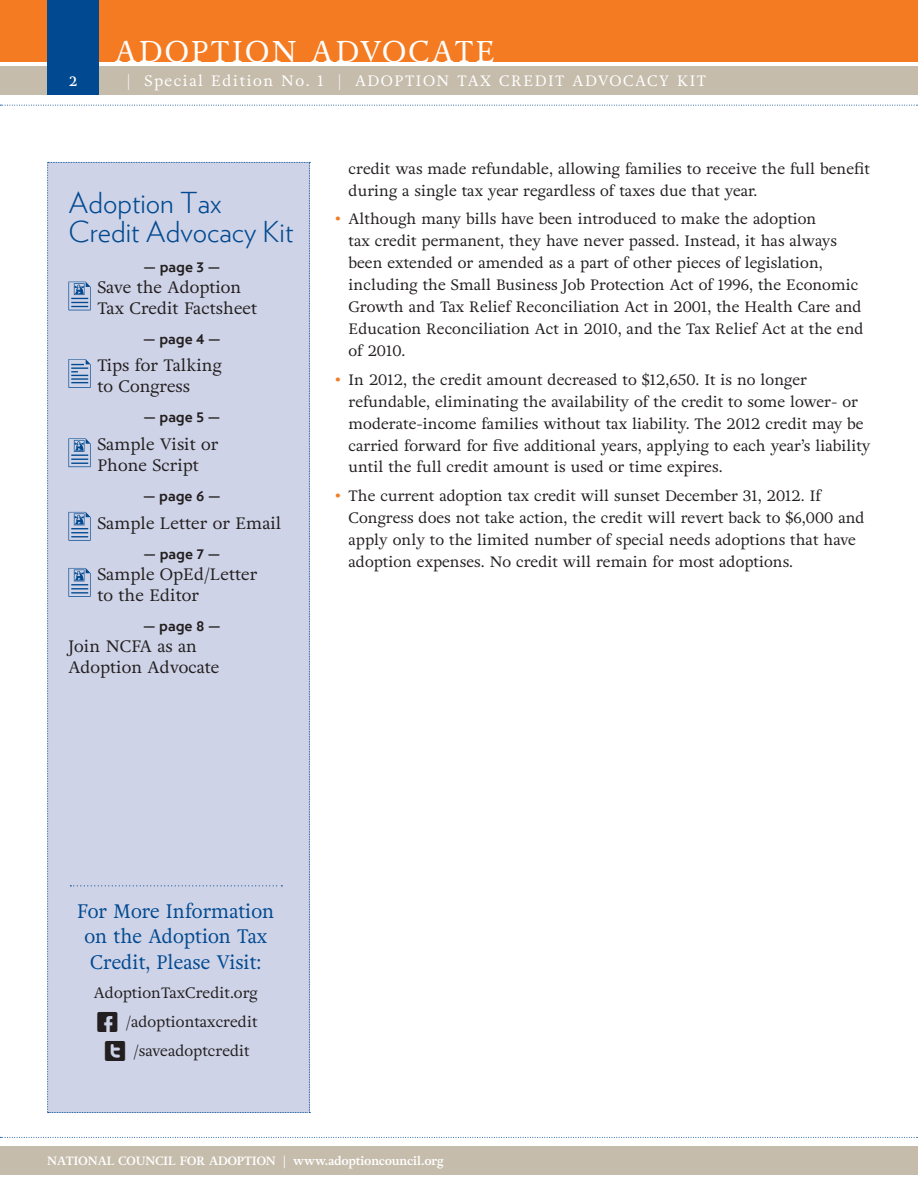
<style>
.page{position:relative;width:918px;height:1188px;background:#fff}
.page>*{position:absolute;margin:0;border:0;box-sizing:border-box;transform-origin:0 0}
.t1{font:30px "Adriane Text";letter-spacing:.07em;color:#fff}
.About_the_Author_Hea{font:300 28.8px/28.8px "Verlag";color:#014990}
.About_the_Author_Hea-2{font:19.5px/25.5px "Adriane Text";color:#014990;text-align:center;scale:.95 1}
.About_the_Author_Tex{font:700 16.65px "Verlag";color:#231f20}
.Body_Text{font:16.5px/21px "Adriane Text";color:#231f20}
.Body_Text-2{font:15px/21.9px "Adriane Text";color:#231f20}
.t2{font:15px "Adriane Text";letter-spacing:.1em;color:#fff}
.t3{font:700 13.5px "Adriane Text";color:#fff}
.t4{font:700 12px "Adriane Text";color:#fff}
.s1{font-family:"Verlag";color:#f47b21}
.s2{font-family:"Modern Pictograms";font-size:33px}
</style>
<div class="page">
<div style="left:0;top:0;width:918px;height:62px;background:#f47b21"></div>
<div style="left:0;top:66px;width:918px;height:29px;background:#c5bcab"></div>
<div style="left:0;top:1146px;width:918px;height:28px;background:#c5bcab"></div>
<svg style="left:0;top:105px;width:918px;height:1px"></svg>
<div style="left:47px;top:0;width:52px;height:94px;background:#014990"></div>
<svg style="left:0;top:1137px;width:918px;height:1px"></svg>
<div style="left:47px;top:162px;width:263px;height:951px;background:#ced3e7"></div>
<p class="t3" style="left:69px;top:73px;width:10px">2</p>
<h1 class="t1" style="left:115px;top:33px;width:382px">ADOPTION ADVOCATE</h1>
<p class="t2" style="left:128px;top:72px;width:580px">| Special Edition No. 1 | ADOPTION TAX CREDIT ADVOCACY KIT</p>
<p class="About_the_Author_Hea" style="left:68px;top:186px;width:227px">Adoption Tax<br>Credit Advocacy Kit</p>
<p class="About_the_Author_Tex" style="left:144px;top:253px;width:78px">— page 3 —</p>
<p class="Body_Text" style="left:97px;top:277px;width:161px">Save the Adoption<br>Tax Credit Factsheet</p>
<p class="About_the_Author_Tex" style="left:143px;top:325px;width:79px">— page 4 —</p>
<p class="Body_Text" style="left:97px;top:355px;width:126px">Tips for Talking to Congress</p>
<p class="About_the_Author_Tex" style="left:143px;top:403px;width:78px">— page 5 —</p>
<p class="Body_Text" style="left:97px;top:434px;width:123px">Sample Visit or<br>Phone Script</p>
<p class="About_the_Author_Tex" style="left:143px;top:482px;width:79px">— page 6 —</p>
<p class="Body_Text" style="left:97px;top:513px;width:186px">Sample Letter or Email</p>
<p class="About_the_Author_Tex" style="left:144px;top:540px;width:78px">— page 7 —</p>
<p class="Body_Text" style="left:97px;top:564px;width:161px">Sample OpEd/Letter to the Editor</p>
<p class="About_the_Author_Tex" style="left:143px;top:612px;width:79px">— page 8 —</p>
<p class="Body_Text" style="left:68px;top:636px;width:153px">Join NCFA as an<br>Adoption Advocate</p>
<p class="Body_Text-2" style="left:349px;top:158px;width:523px">credit was made refundable, allowing families to receive the full benefit during a single tax year regardless of taxes due that year.</p>
<p class="Body_Text-2" style="left:349px;top:208px;width:517px;text-indent:-14px"><span class="s1">•</span> Although many bills have been introduced to make the adoption<br>tax credit permanent, they have never passed. Instead, it has always been extended or amended as a part of other pieces of legislation, including the Small Business Job Protection Act of 1996, the Economic Growth and Tax Relief Reconciliation Act in 2001, the Health Care and Education Reconciliation Act in 2010, and the Tax Relief Act at the end of 2010.</p>
<p class="Body_Text-2" style="left:349px;top:369px;width:524px;text-indent:-14px"><span class="s1">•</span> In 2012, the credit amount decreased to $12,650. It is no longer refundable, eliminating the availability of the credit to some lower- or moderate-income families without tax liability. The 2012 credit may be carried forward for five additional years, applying to each year’s liability until the full credit amount is used or time expires.</p>
<p class="Body_Text-2" style="left:349px;top:485px;width:518px;text-indent:-14px"><span class="s1">•</span> The current adoption tax credit will sunset December 31, 2012. If Congress does not take action, the credit will revert back to $6,000 and apply only to the limited number of special needs adoptions that have adoption expenses. No credit will remain for most adoptions.</p>
<p class="About_the_Author_Hea-2" style="left:77px;top:898px;width:209px">For More Information on the Adoption Tax<br>Credit, Please Visit:</p>
<p class="Body_Text-2" style="left:94px;top:982px;width:165px">AdoptionTaxCredit.org</p>
<p class="Body_Text-2" style="left:94px;top:1011px;width:165px"><span class="s2">G</span> /adoptiontaxcredit</p>
<p class="Body_Text-2" style="left:102px;top:1040px;width:149px"><span class="s2">U</span> /saveadoptcredit</p>
<p class="t4" style="left:47px;top:1153px;width:398px">NATIONAL COUNCIL FOR ADOPTION | www.adoptioncouncil.org</p>
</div>
